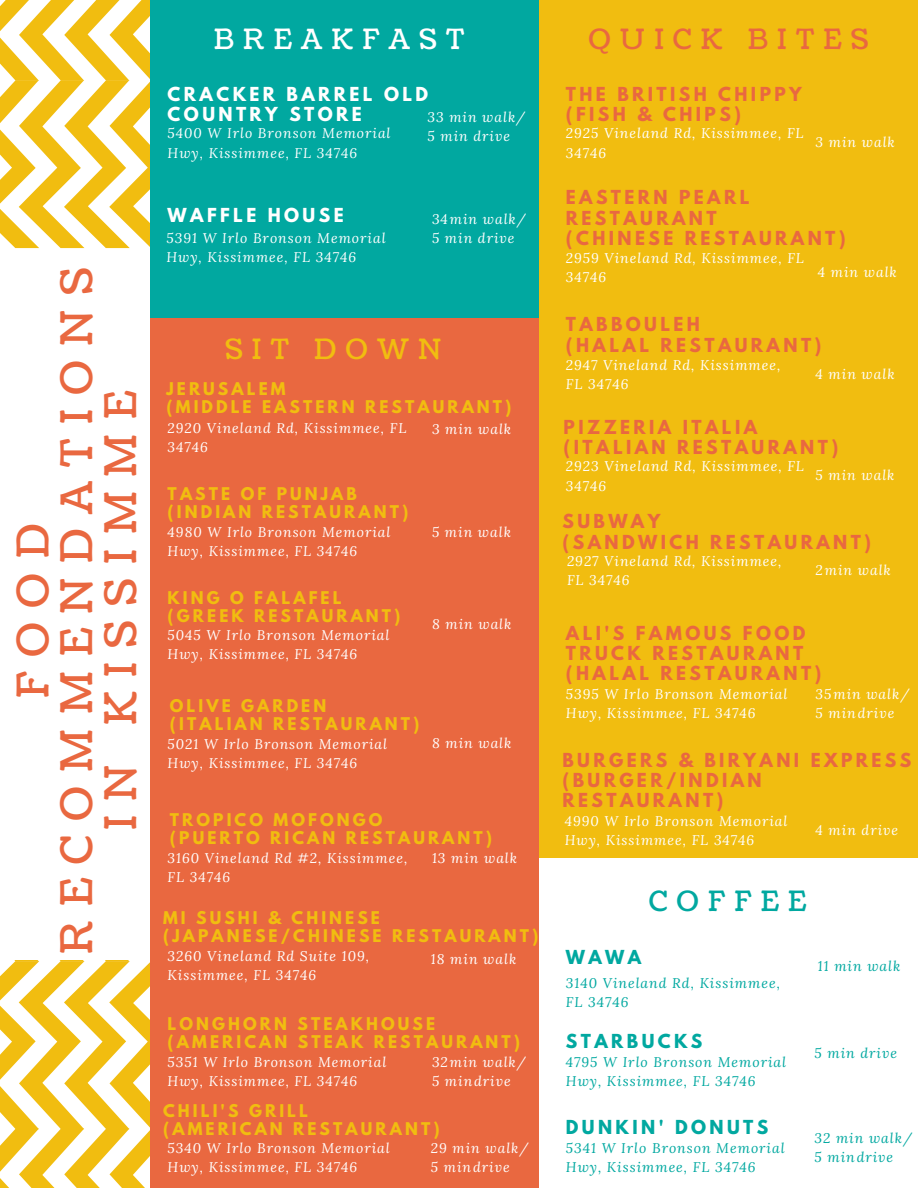
<style>
.page{position:relative;width:918px;height:1188px;background:#fff}
.page>*{position:absolute;margin:0;border:0;box-sizing:border-box;transform-origin:0 0}
.t1{font:43.65px/43.8px "Coustard";letter-spacing:.33em;color:#e96840;text-align:center}
.t2{font:28.05px "Coustard";letter-spacing:.33em;color:#e96840}
.t3{font:28.05px "Coustard";letter-spacing:.33em;color:#fff}
.t4{font:28.05px "Coustard";letter-spacing:.33em;color:#f1bd10}
.t5{font:28.05px "Coustard";letter-spacing:.33em;color:#01a8a0}
.t6{font:700 17.1px/20.2px "League Spartan";letter-spacing:.2em;color:#e96840}
.t7{font:700 17.1px/20.2px "League Spartan";letter-spacing:.2em;color:#fff}
.t8{font:700 17.1px "League Spartan";letter-spacing:.2em;color:#01a8a0}
.t9{font:700 15.6px/18px "League Spartan";letter-spacing:.2em;color:#f1bd10}
.t10{font:italic 13.95px/19.2px "Lora";letter-spacing:.07em;color:#fff}
.t11{font:italic 13.95px/19.2px "Lora";letter-spacing:.07em;color:#01a8a0}
</style>
<div class="page">
<svg style="left:0;top:0;width:151px;height:248px"></svg>
<div style="left:538px;top:0;width:380px;height:857px;background:#f1bd10"></div>
<div style="left:151px;top:0;width:388px;height:515px;background:#01a8a0"></div>
<svg style="left:0;top:961px;width:151px;height:227px"></svg>
<div style="left:151px;top:318px;width:388px;height:870px;background:#e96840"></div>
<h1 class="t1" style="left:13px;top:954px;width:688px;rotate:-90deg">FOOD<br>RECOMMENDATIONS<br>IN KISSIMME</h1>
<h2 class="t3" style="left:214px;top:21px;width:252px">BREAKFAST</h2>
<p class="t7" style="left:168px;top:86px;width:262px">CRACKER BARREL OLD<br>COUNTRY STORE</p>
<p class="t10" style="left:168px;top:124px;width:224px">5400 W Irlo Bronson Memorial<br>Hwy, Kissimmee, FL 34746</p>
<p class="t10" style="left:428px;top:107px;width:99px">33 min walk/<br>5 min drive</p>
<p class="t7" style="left:168px;top:207px;width:177px">WAFFLE HOUSE</p>
<p class="t10" style="left:166px;top:229px;width:221px">5391 W Irlo Bronson Memorial<br>Hwy, Kissimmee, FL 34746</p>
<p class="t10" style="left:432px;top:209px;width:96px">34min walk/<br>5 min drive</p>
<h2 class="t4" style="left:225px;top:330px;width:218px">SIT DOWN</h2>
<p class="t9" style="left:166px;top:382px;width:347px">JERUSALEM<br>(MIDDLE EASTERN RESTAURANT)</p>
<p class="t10" style="left:168px;top:419px;width:240px">2920 Vineland Rd, Kissimmee, FL<br>34746</p>
<p class="t10" style="left:432px;top:420px;width:81px">3 min walk</p>
<p class="t9" style="left:168px;top:487px;width:242px">TASTE OF PUNJAB (INDIAN RESTAURANT)</p>
<p class="t10" style="left:168px;top:522px;width:224px">4980 W Irlo Bronson Memorial<br>Hwy, Kissimmee, FL 34746</p>
<p class="t9" style="left:168px;top:590px;width:234px">KING O FALAFEL (GREEK RESTAURANT)</p>
<p class="t10" style="left:168px;top:626px;width:223px">5045 W Irlo Bronson Memorial<br>Hwy, Kissimmee, FL 34746</p>
<p class="t10" style="left:432px;top:522px;width:80px">5 min walk</p>
<p class="t10" style="left:432px;top:614px;width:81px">8 min walk</p>
<p class="t9" style="left:170px;top:698px;width:251px">OLIVE GARDEN (ITALIAN RESTAURANT)</p>
<p class="t10" style="left:168px;top:735px;width:221px">5021 W Irlo Bronson Memorial<br>Hwy, Kissimmee, FL 34746</p>
<p class="t10" style="left:432px;top:734px;width:81px">8 min walk</p>
<p class="t9" style="left:170px;top:813px;width:324px">TROPICO MOFONGO<br>(PUERTO RICAN RESTAURANT)</p>
<p class="t10" style="left:168px;top:848px;width:241px">3160 Vineland Rd #2, Kissimmee,<br>FL 34746</p>
<p class="t10" style="left:432px;top:848px;width:87px">13 min walk</p>
<p class="t9" style="left:163px;top:911px;width:377px">MI SUSHI &amp; CHINESE (JAPANESE/CHINESE RESTAURANT)</p>
<p class="t10" style="left:168px;top:946px;width:203px">3260 Vineland Rd Suite 109,<br>Kissimmee, FL 34746</p>
<p class="t10" style="left:431px;top:950px;width:87px">18 min walk</p>
<p class="t9" style="left:168px;top:1017px;width:354px">LONGHORN STEAKHOUSE (AMERICAN STEAK RESTAURANT)</p>
<p class="t10" style="left:168px;top:1052px;width:220px">5351 W Irlo Bronson Memorial<br>Hwy, Kissimmee, FL 34746</p>
<p class="t10" style="left:432px;top:1052px;width:95px">32min walk/<br>5 mindrive</p>
<p class="t9" style="left:163px;top:1103px;width:278px">CHILI'S GRILL<br>(AMERICAN RESTAURANT)</p>
<p class="t10" style="left:168px;top:1139px;width:224px">5340 W Irlo Bronson Memorial<br>Hwy, Kissimmee, FL 34746</p>
<p class="t10" style="left:431px;top:1139px;width:99px">29 min walk/<br>5 mindrive</p>
<h2 class="t2" style="left:588px;top:21px;width:282px">QUICK BITES</h2>
<p class="t6" style="left:566px;top:86px;width:237px">THE BRITISH CHIPPY (FISH &amp; CHIPS)</p>
<p class="t10" style="left:566px;top:124px;width:239px">2925 Vineland Rd, Kissimmee, FL<br>34746</p>
<p class="t10" style="left:816px;top:133px;width:81px">3 min walk</p>
<p class="t6" style="left:566px;top:189px;width:281px">EASTERN PEARL<br>RESTAURANT<br>(CHINESE RESTAURANT)</p>
<p class="t10" style="left:566px;top:249px;width:240px">2959 Vineland Rd, Kissimmee, FL<br>34746</p>
<p class="t10" style="left:818px;top:262px;width:81px">4 min walk</p>
<p class="t6" style="left:566px;top:317px;width:257px">TABBOULEH<br>(HALAL RESTAURANT)</p>
<p class="t10" style="left:566px;top:356px;width:216px">2947 Vineland Rd, Kissimmee,<br>FL 34746</p>
<p class="t6" style="left:564px;top:419px;width:276px">PIZZERIA ITALIA (ITALIAN RESTAURANT)</p>
<p class="t10" style="left:566px;top:457px;width:240px">2923 Vineland Rd, Kissimmee, FL<br>34746</p>
<p class="t10" style="left:816px;top:365px;width:81px">4 min walk</p>
<p class="t10" style="left:816px;top:466px;width:80px">5 min walk</p>
<p class="t6" style="left:562px;top:513px;width:310px">SUBWAY<br>(SANDWICH RESTAURANT)</p>
<p class="t10" style="left:567px;top:551px;width:216px">2927 Vineland Rd, Kissimmee,<br>FL 34746</p>
<p class="t10" style="left:816px;top:560px;width:77px">2min walk</p>
<p class="t6" style="left:566px;top:625px;width:257px">ALI'S FAMOUS FOOD<br>TRUCK RESTAURANT (HALAL RESTAURANT)</p>
<p class="t10" style="left:566px;top:684px;width:223px">5395 W Irlo Bronson Memorial<br>Hwy, Kissimmee, FL 34746</p>
<p class="t10" style="left:816px;top:684px;width:95px">35min walk/<br>5 mindrive</p>
<p class="t6" style="left:562px;top:752px;width:350px">BURGERS &amp; BIRYANI EXPRESS (BURGER/INDIAN<br>RESTAURANT)</p>
<p class="t10" style="left:565px;top:811px;width:224px">4990 W Irlo Bronson Memorial<br>Hwy, Kissimmee, FL 34746</p>
<p class="t10" style="left:816px;top:820px;width:84px">4 min drive</p>
<h2 class="t5" style="left:649px;top:882px;width:158px">COFFEE</h2>
<p class="t8" style="left:566px;top:948px;width:77px">WAWA</p>
<p class="t11" style="left:566px;top:973px;width:216px">3140 Vineland Rd, Kissimmee,<br>FL 34746</p>
<p class="t8" style="left:566px;top:1033px;width:138px">STARBUCKS</p>
<p class="t11" style="left:566px;top:1052px;width:222px">4795 W Irlo Bronson Memorial<br>Hwy, Kissimmee, FL 34746</p>
<p class="t8" style="left:566px;top:1118px;width:204px">DUNKIN' DONUTS</p>
<p class="t11" style="left:566px;top:1139px;width:220px">5341 W Irlo Bronson Memorial<br>Hwy, Kissimmee, FL 34746</p>
<p class="t11" style="left:818px;top:956px;width:84px">11 min walk</p>
<p class="t11" style="left:814px;top:1043px;width:84px">5 min drive</p>
<p class="t11" style="left:814px;top:1129px;width:99px">32 min walk/<br>5 mindrive</p>
</div>
